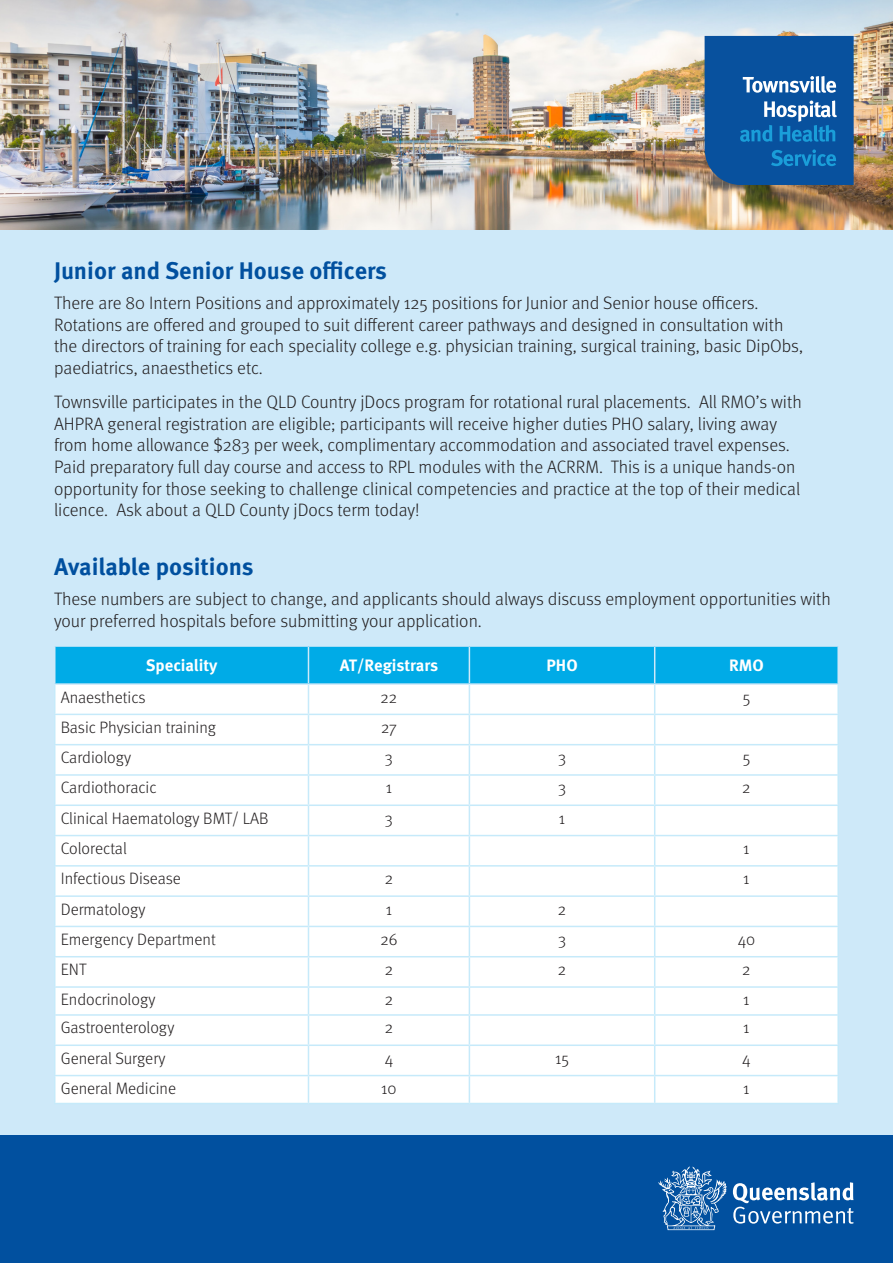
<style>
.page{position:relative;width:893px;height:1263px;background:#fff}
.page>*{position:absolute;margin:0;border:0;box-sizing:border-box;transform-origin:0 0}
.t1{font:700 24px "Meta OT";color:#01509f}
.t2{font:300 18px/21.6px "Meta OT";color:#231f20}
.t3{font:300 16.5px "Meta OT";color:#231f20}
.t4{font:700 16.5px "Meta OT";color:#fff}
</style>
<div class="page">
<div style="left:0;top:0;width:893px;height:1136px;background:#cee9f9"></div>
<img style="left:0;top:0;width:893px;height:230px">
<div style="left:0;top:1136px;width:893px;height:127px;background:#01509f"></div>
<svg style="left:733px;top:1182px;width:121px;height:42px"></svg>
<svg style="left:658px;top:1166px;width:69px;height:64px"></svg>
<hr style="left:54px;top:685px;width:2px;height:29px;background:#c6eafa">
<hr style="left:837px;top:685px;width:2px;height:29px;background:#c6eafa">
<hr style="left:54px;top:714px;width:254px;height:1px;background:#c6eafa">
<hr style="left:54px;top:715px;width:2px;height:29px;background:#c6eafa">
<hr style="left:655px;top:714px;width:184px;height:1px;background:#c6eafa">
<hr style="left:837px;top:715px;width:2px;height:29px;background:#c6eafa">
<hr style="left:54px;top:744px;width:254px;height:1px;background:#c6eafa">
<hr style="left:54px;top:745px;width:2px;height:29px;background:#c6eafa">
<hr style="left:655px;top:744px;width:184px;height:1px;background:#c6eafa">
<hr style="left:837px;top:745px;width:2px;height:29px;background:#c6eafa">
<hr style="left:54px;top:774px;width:254px;height:2px;background:#c6eafa">
<hr style="left:54px;top:776px;width:2px;height:28px;background:#c6eafa">
<hr style="left:655px;top:774px;width:184px;height:2px;background:#c6eafa">
<hr style="left:837px;top:776px;width:2px;height:28px;background:#c6eafa">
<hr style="left:54px;top:804px;width:254px;height:2px;background:#c6eafa">
<hr style="left:54px;top:806px;width:2px;height:29px;background:#c6eafa">
<hr style="left:655px;top:804px;width:184px;height:2px;background:#c6eafa">
<hr style="left:837px;top:806px;width:2px;height:29px;background:#c6eafa">
<hr style="left:54px;top:835px;width:254px;height:1px;background:#c6eafa">
<hr style="left:54px;top:836px;width:2px;height:29px;background:#c6eafa">
<hr style="left:655px;top:835px;width:184px;height:1px;background:#c6eafa">
<hr style="left:837px;top:836px;width:2px;height:29px;background:#c6eafa">
<hr style="left:54px;top:865px;width:254px;height:1px;background:#c6eafa">
<hr style="left:54px;top:866px;width:2px;height:29px;background:#c6eafa">
<hr style="left:655px;top:865px;width:184px;height:1px;background:#c6eafa">
<hr style="left:837px;top:866px;width:2px;height:29px;background:#c6eafa">
<hr style="left:54px;top:895px;width:254px;height:2px;background:#c6eafa">
<hr style="left:54px;top:897px;width:2px;height:29px;background:#c6eafa">
<hr style="left:655px;top:895px;width:184px;height:2px;background:#c6eafa">
<hr style="left:837px;top:897px;width:2px;height:29px;background:#c6eafa">
<hr style="left:54px;top:926px;width:254px;height:1px;background:#c6eafa">
<hr style="left:54px;top:927px;width:2px;height:29px;background:#c6eafa">
<hr style="left:655px;top:926px;width:184px;height:1px;background:#c6eafa">
<hr style="left:837px;top:927px;width:2px;height:29px;background:#c6eafa">
<hr style="left:54px;top:956px;width:254px;height:1px;background:#c6eafa">
<hr style="left:54px;top:957px;width:2px;height:29px;background:#c6eafa">
<hr style="left:655px;top:956px;width:184px;height:1px;background:#c6eafa">
<hr style="left:837px;top:957px;width:2px;height:29px;background:#c6eafa">
<hr style="left:54px;top:986px;width:254px;height:2px;background:#c6eafa">
<hr style="left:54px;top:988px;width:2px;height:26px;background:#c6eafa">
<hr style="left:655px;top:986px;width:184px;height:2px;background:#c6eafa">
<hr style="left:837px;top:988px;width:2px;height:26px;background:#c6eafa">
<hr style="left:54px;top:1014px;width:254px;height:2px;background:#c6eafa">
<hr style="left:54px;top:1016px;width:2px;height:28px;background:#c6eafa">
<hr style="left:655px;top:1014px;width:184px;height:2px;background:#c6eafa">
<hr style="left:837px;top:1016px;width:2px;height:28px;background:#c6eafa">
<hr style="left:54px;top:1044px;width:254px;height:2px;background:#c6eafa">
<hr style="left:54px;top:1046px;width:2px;height:29px;background:#c6eafa">
<hr style="left:655px;top:1044px;width:184px;height:2px;background:#c6eafa">
<hr style="left:837px;top:1046px;width:2px;height:29px;background:#c6eafa">
<hr style="left:54px;top:1075px;width:254px;height:1px;background:#c6eafa">
<hr style="left:54px;top:1076px;width:2px;height:27px;background:#c6eafa">
<hr style="left:655px;top:1075px;width:184px;height:1px;background:#c6eafa">
<svg style="left:55px;top:647px;width:783px;height:456px;background:#e8f7fc"></svg>
<hr style="left:837px;top:1076px;width:2px;height:27px;background:#c6eafa">
<hr style="left:54px;top:1103px;width:254px;height:1px;background:#c6eafa">
<hr style="left:308px;top:1103px;width:161px;height:1px;background:#c6eafa">
<hr style="left:469px;top:1103px;width:186px;height:1px;background:#c6eafa">
<hr style="left:655px;top:1103px;width:184px;height:1px;background:#c6eafa">
<hr style="left:54px;top:647px;width:2px;height:36px;background:#cee9f9">
<hr style="left:308px;top:647px;width:1px;height:36px;background:#cee9f9">
<hr style="left:469px;top:647px;width:1px;height:36px;background:#cee9f9">
<hr style="left:654px;top:647px;width:1px;height:36px;background:#cee9f9">
<hr style="left:837px;top:647px;width:2px;height:36px;background:#cee9f9">
<hr style="left:54px;top:683px;width:254px;height:2px;background:#cee9f9">
<hr style="left:308px;top:683px;width:161px;height:2px;background:#cee9f9">
<hr style="left:469px;top:683px;width:186px;height:2px;background:#cee9f9">
<hr style="left:655px;top:683px;width:184px;height:2px;background:#cee9f9">
<svg style="left:705px;top:36px;width:149px;height:149px;background:#185fa5"></svg>
<p class="t1" style="left:54px;top:255px;width:334px">Junior and Senior House officers</p>
<p class="t2" style="left:54px;top:292px;width:750px">There are 80 Intern Positions and approximately 125 positions for Junior and Senior house officers.<br>Rotations are offered and grouped to suit different career pathways and designed in consultation with the directors of training for each speciality college e.g. physician training, surgical training, basic DipObs, paediatrics, anaesthetics etc.</p>
<p class="t2" style="left:54px;top:391px;width:749px">Townsville participates in the QLD Country jDocs program for rotational rural placements. All RMO’s with AHPRA general registration are eligible; participants will receive higher duties PHO salary, living away from home allowance $283 per week, complimentary accommodation and associated travel expenses.<br>Paid preparatory full day course and access to RPL modules with the ACRRM. This is a unique hands-on opportunity for those seeking to challenge clinical competencies and practice at the top of their medical licence. Ask about a QLD County jDocs term today!</p>
<p class="t1" style="left:54px;top:552px;width:201px">Available positions</p>
<p class="t2" style="left:54px;top:588px;width:778px">These numbers are subject to change, and applicants should always discuss employment opportunities with your preferred hospitals before submitting your application.</p>
<p class="t4" style="left:146px;top:655px;width:73px">Speciality</p>
<p class="t4" style="left:340px;top:655px;width:100px">AT/Registrars</p>
<p class="t4" style="left:546px;top:655px;width:33px">PHO</p>
<p class="t4" style="left:729px;top:655px;width:36px">RMO</p>
<p class="t3" style="left:61px;top:687px;width:86px">Anaesthetics</p>
<p class="t3" style="left:381px;top:687px;width:18px">22</p>
<p class="t3" style="left:743px;top:687px;width:9px">5</p>
<p class="t3" style="left:61px;top:717px;width:157px">Basic Physician training</p>
<p class="t3" style="left:381px;top:717px;width:17px">27</p>
<p class="t3" style="left:61px;top:748px;width:72px">Cardiology</p>
<p class="t3" style="left:385px;top:748px;width:9px">3</p>
<p class="t3" style="left:558px;top:748px;width:9px">3</p>
<p class="t3" style="left:743px;top:748px;width:9px">5</p>
<p class="t3" style="left:61px;top:778px;width:97px">Cardiothoracic</p>
<p class="t3" style="left:386px;top:778px;width:8px">1</p>
<p class="t3" style="left:558px;top:778px;width:9px">3</p>
<p class="t3" style="left:742px;top:778px;width:10px">2</p>
<p class="t3" style="left:61px;top:808px;width:209px">Clinical Haematology BMT/ LAB</p>
<p class="t3" style="left:385px;top:808px;width:9px">3</p>
<p class="t3" style="left:559px;top:808px;width:8px">1</p>
<p class="t3" style="left:61px;top:839px;width:68px">Colorectal</p>
<p class="t3" style="left:743px;top:839px;width:8px">1</p>
<p class="t3" style="left:61px;top:869px;width:122px">Infectious Disease</p>
<p class="t3" style="left:385px;top:869px;width:10px">2</p>
<p class="t3" style="left:743px;top:869px;width:8px">1</p>
<p class="t3" style="left:61px;top:899px;width:86px">Dermatology</p>
<p class="t3" style="left:386px;top:899px;width:8px">1</p>
<p class="t3" style="left:558px;top:899px;width:10px">2</p>
<p class="t3" style="left:61px;top:929px;width:157px">Emergency Department</p>
<p class="t3" style="left:380px;top:929px;width:19px">26</p>
<p class="t3" style="left:558px;top:929px;width:9px">3</p>
<p class="t3" style="left:738px;top:929px;width:19px">40</p>
<p class="t3" style="left:61px;top:960px;width:27px">ENT</p>
<p class="t3" style="left:385px;top:960px;width:10px">2</p>
<p class="t3" style="left:558px;top:960px;width:10px">2</p>
<p class="t3" style="left:742px;top:960px;width:10px">2</p>
<p class="t3" style="left:61px;top:990px;width:96px">Endocrinology</p>
<p class="t3" style="left:385px;top:990px;width:10px">2</p>
<p class="t3" style="left:743px;top:990px;width:8px">1</p>
<p class="t3" style="left:61px;top:1018px;width:115px">Gastroenterology</p>
<p class="t3" style="left:385px;top:1018px;width:10px">2</p>
<p class="t3" style="left:743px;top:1018px;width:8px">1</p>
<p class="t3" style="left:61px;top:1048px;width:106px">General Surgery</p>
<p class="t3" style="left:385px;top:1048px;width:10px">4</p>
<p class="t3" style="left:555px;top:1048px;width:15px">15</p>
<p class="t3" style="left:742px;top:1048px;width:10px">4</p>
<p class="t3" style="left:61px;top:1079px;width:117px">General Medicine</p>
<p class="t3" style="left:381px;top:1079px;width:17px">10</p>
<p class="t3" style="left:743px;top:1079px;width:8px">1</p>
</div>
